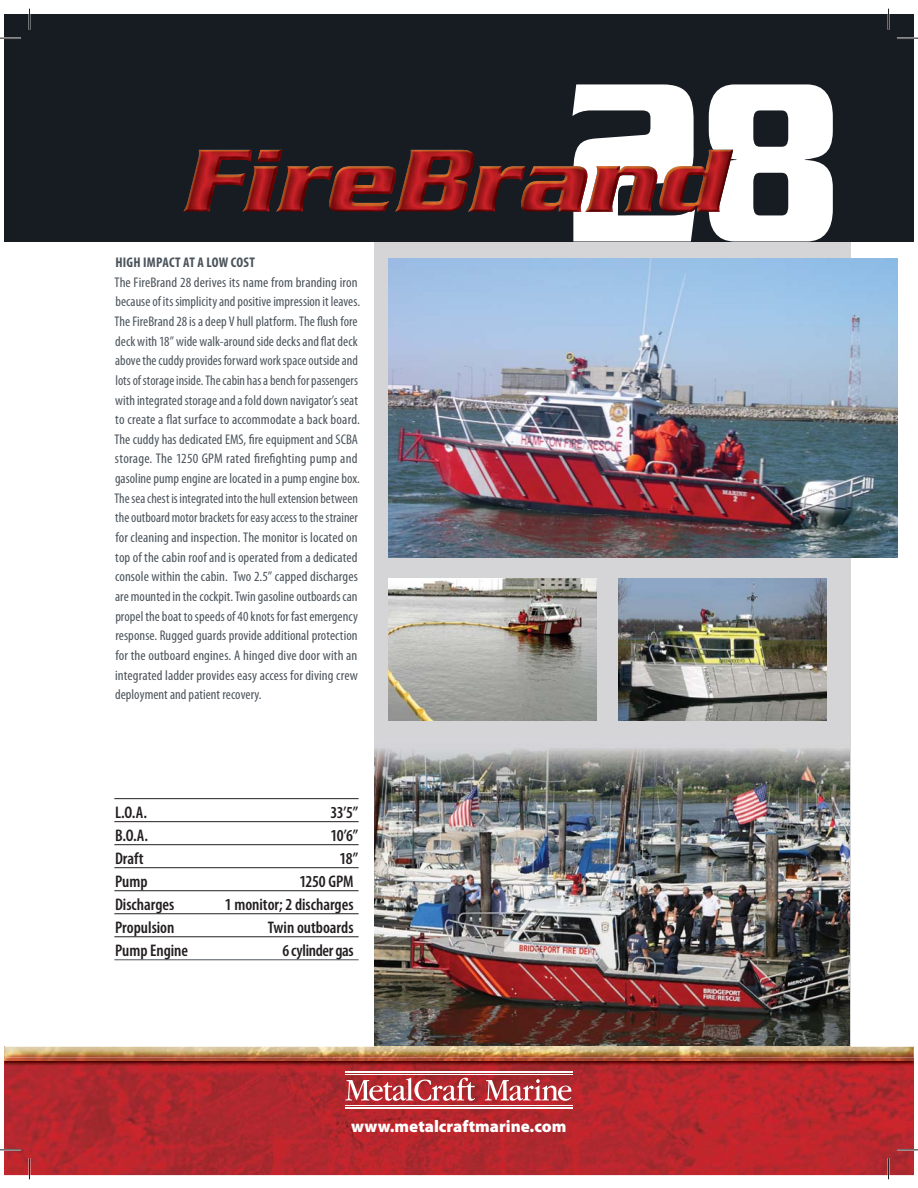
<style>
.page{position:relative;width:918px;height:1188px;background:#fff}
.page>*{position:absolute;margin:0;border:0;box-sizing:border-box;transform-origin:0 0}
.t1{font:700 245.4px "Serpentine";color:#fff;scale:.74 1}
.t2{font:600 condensed 16.8px "Myriad Pro";color:#231f20}
.t3{font:900 16.8px "Myriad Pro";color:#fff}
.t4{font:600 condensed 16.8px "Myriad Pro";letter-spacing:-.02em;color:#231f20}
.t5{font:condensed 14.1px/19.6px "Myriad Pro";letter-spacing:.005em;color:#4b545b}
.t6{font:700 condensed 14.1px "Myriad Pro";letter-spacing:.015em;color:#4b545b}
</style>
<div class="page">
<div style="left:374px;top:214px;width:477px;height:835px;background:#d5d5d7"></div>
<img style="left:374px;top:748px;width:475px;height:299px">
<img style="left:388px;top:259px;width:510px;height:299px">
<img style="left:388px;top:578px;width:208px;height:142px">
<img style="left:619px;top:578px;width:208px;height:142px">
<img style="left:4px;top:1066px;width:910px;height:109px">
<img style="left:4px;top:1060px;width:910px;height:6px">
<img style="left:4px;top:1047px;width:910px;height:13px">
<div style="left:4px;top:14px;width:910px;height:228px;background:#161c21"></div>
<hr style="left:114px;top:798px;width:245px;height:1px;background:#231f20">
<hr style="left:114px;top:821px;width:245px;height:1px;background:#231f20">
<hr style="left:114px;top:844px;width:245px;height:1px;background:#231f20">
<hr style="left:114px;top:867px;width:245px;height:1px;background:#231f20">
<hr style="left:114px;top:890px;width:245px;height:1px;background:#231f20">
<hr style="left:114px;top:913px;width:245px;height:1px;background:#231f20">
<hr style="left:114px;top:937px;width:245px;height:1px;background:#231f20">
<hr style="left:114px;top:960px;width:245px;height:1px;background:#4b545b">
<svg style="left:345px;top:1078px;width:130px;height:23px"></svg>
<svg style="left:485px;top:1079px;width:86px;height:22px"></svg>
<hr style="left:345px;top:1105px;width:228px;height:1px;background:#fff">
<hr style="left:345px;top:1108px;width:228px;height:1px;background:#fff">
<hr style="left:345px;top:1071px;width:228px;height:1px;background:#fff">
<hr style="left:345px;top:1074px;width:228px;height:1px;background:#fff">
<img style="left:183px;top:150px;width:389px;height:62px">
<img style="left:572px;top:150px;width:161px;height:62px">
<hr style="left:0;top:37px;width:21px;height:2px;background:#fff">
<hr style="left:897px;top:37px;width:21px;height:2px;background:#fff">
<hr style="left:0;top:1149px;width:21px;height:2px;background:#fff">
<hr style="left:897px;top:1149px;width:21px;height:2px;background:#fff">
<svg style="left:0;top:38px;width:21px;height:1px"></svg>
<svg style="left:897px;top:38px;width:21px;height:1px"></svg>
<svg style="left:0;top:1150px;width:21px;height:1px"></svg>
<svg style="left:897px;top:1150px;width:21px;height:1px"></svg>
<svg style="left:29px;top:9px;width:1px;height:21px"></svg>
<svg style="left:29px;top:1158px;width:1px;height:21px"></svg>
<svg style="left:888px;top:9px;width:1px;height:21px"></svg>
<svg style="left:888px;top:1158px;width:1px;height:21px"></svg>
<p class="t6" style="left:115px;top:254px;width:141px">HIGH IMPACT AT A LOW COST</p>
<p class="t5" style="left:114px;top:273px;width:247px">The FireBrand 28 derives its name from branding iron because of its simplicity and positive impression it leaves.<br>The FireBrand 28 is a deep V hull platform. The flush fore deck with 18” wide walk-around side decks and flat deck above the cuddy provides forward work space outside and lots of storage inside. The cabin has a bench for passengers with integrated storage and a fold down navigator’s seat to create a flat surface to accommodate a back board.<br>The cuddy has dedicated EMS, fire equipment and SCBA storage. The 1250 GPM rated firefighting pump and gasoline pump engine are located in a pump engine box.<br>The sea chest is integrated into the hull extension between the outboard motor brackets for easy access to the strainer for cleaning and inspection. The monitor is located on top of the cabin roof and is operated from a dedicated console within the cabin. Two 2.5” capped discharges are mounted in the cockpit. Twin gasoline outboards can propel the boat to speeds of 40 knots for fast emergency response. Rugged guards provide additional protection for the outboard engines. A hinged dive door with an integrated ladder provides easy access for diving crew deployment and patient recovery.</p>
<p class="t2" style="left:115px;top:806px;width:33px">L.O.A.</p>
<p class="t2" style="left:330px;top:806px;width:29px">33’5”</p>
<p class="t2" style="left:115px;top:829px;width:35px">B.O.A.</p>
<p class="t2" style="left:331px;top:829px;width:29px">10’6”</p>
<p class="t2" style="left:115px;top:852px;width:30px">Draft</p>
<p class="t2" style="left:339px;top:852px;width:20px">18”</p>
<p class="t2" style="left:115px;top:875px;width:34px">Pump</p>
<p class="t2" style="left:299px;top:875px;width:56px">1250 GPM</p>
<p class="t2" style="left:115px;top:898px;width:61px">Discharges</p>
<p class="t2" style="left:225px;top:898px;width:130px">1 monitor; 2 discharges</p>
<p class="t2" style="left:115px;top:921px;width:61px">Propulsion</p>
<p class="t2" style="left:268px;top:921px;width:87px">Twin outboards</p>
<p class="t2" style="left:115px;top:944px;width:75px">Pump Engine</p>
<p class="t4" style="left:282px;top:944px;width:73px">6 cylinder gas</p>
<h1 class="t1" style="left:566px;top:84px;width:372px">28</h1>
<p class="t3" style="left:351px;top:1117px;width:217px">www.metalcraftmarine.com</p>
</div>
